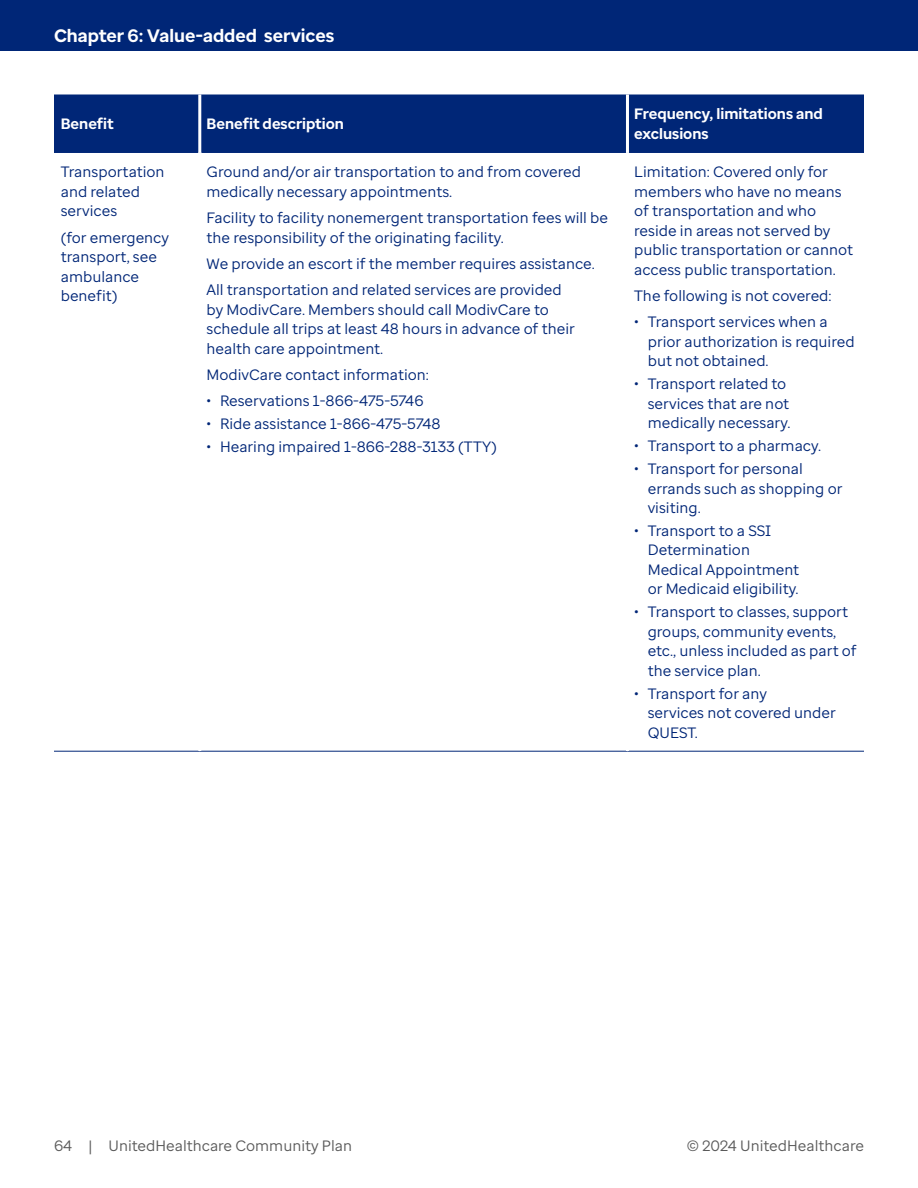
<style>
.page{position:relative;width:918px;height:1188px;background:#fff}
.page>*{position:absolute;margin:0;border:0;box-sizing:border-box;transform-origin:0 0}
.t1{font:700 18px "Enterprise Sans";color:#fff}
.Body{font:15px/19.5px "Enterprise Sans";color:#002677}
.Body-2{font:700 15px/19.5px "Enterprise Sans";color:#fff}
.t2{font:15px "Enterprise Sans";color:#5a5a5a}
</style>
<div class="page">
<div style="left:0;top:0;width:918px;height:51px;background:#002677"></div>
<div style="left:54px;top:94px;width:810px;height:58px;background:#002677"></div>
<hr style="left:54px;top:152px;width:144px;height:1px;background:#002677">
<hr style="left:201px;top:152px;width:425px;height:1px;background:#002677">
<hr style="left:629px;top:152px;width:235px;height:1px;background:#002677">
<hr style="left:54px;top:751px;width:146px;height:1px;background:#002677">
<hr style="left:200px;top:751px;width:427px;height:1px;background:#002677">
<hr style="left:627px;top:751px;width:237px;height:1px;background:#002677">
<hr style="left:198px;top:95px;width:3px;height:57px;background:#fff">
<hr style="left:626px;top:95px;width:3px;height:57px;background:#fff">
<p class="t1" style="left:54px;top:24px;width:282px">Chapter 6: Value-added services</p>
<p class="Body-2" style="left:61px;top:114px;width:55px">Benefit</p>
<p class="Body-2" style="left:207px;top:114px;width:139px">Benefit description</p>
<p class="Body-2" style="left:634px;top:104px;width:190px">Frequency, limitations and exclusions</p>
<p class="Body" style="left:61px;top:162px;width:105px">Transportation and related services</p>
<p class="Body" style="left:61px;top:228px;width:110px">(for emergency transport, see ambulance benefit)</p>
<p class="Body" style="left:207px;top:162px;width:376px">Ground and/or air transportation to and from covered medically necessary appointments.</p>
<p class="Body" style="left:207px;top:208px;width:403px">Facility to facility nonemergent transportation fees will be the responsibility of the originating facility.</p>
<p class="Body" style="left:207px;top:254px;width:390px">We provide an escort if the member requires assistance.</p>
<p class="Body" style="left:207px;top:280px;width:370px">All transportation and related services are provided by ModivCare. Members should call ModivCare to schedule all trips at least 48 hours in advance of their health care appointment.</p>
<p class="Body" style="left:207px;top:365px;width:224px">ModivCare contact information:</p>
<p class="Body" style="left:207px;top:391px;width:219px">• Reservations 1-866-475-5746</p>
<p class="Body" style="left:207px;top:414px;width:236px">• Ride assistance 1-866-475-5748</p>
<p class="Body" style="left:207px;top:437px;width:292px">• Hearing impaired 1-866-288-3133 (TTY)</p>
<p class="Body" style="left:634px;top:162px;width:220px">Limitation: Covered only for members who have no means of transportation and who reside in areas not served by public transportation or cannot access public transportation.</p>
<p class="Body" style="left:634px;top:286px;width:199px">The following is not covered:</p>
<p class="Body" style="left:648px;top:312px;width:208px;text-indent:-14px">• Transport services when a prior authorization is required but not obtained.</p>
<p class="Body" style="left:648px;top:374px;width:144px;text-indent:-14px">• Transport related to services that are not medically necessary.</p>
<p class="Body" style="left:634px;top:436px;width:188px">• Transport to a pharmacy.</p>
<p class="Body" style="left:648px;top:459px;width:196px;text-indent:-14px">• Transport for personal errands such as shopping or visiting.</p>
<p class="Body" style="left:648px;top:521px;width:153px;text-indent:-14px">• Transport to a SSI<br>Determination<br>Medical Appointment or Medicaid eligibility.</p>
<p class="Body" style="left:648px;top:602px;width:211px;text-indent:-14px">• Transport to classes, support groups, community events, etc., unless included as part of the service plan.</p>
<p class="Body" style="left:648px;top:684px;width:190px;text-indent:-14px">• Transport for any<br>services not covered under<br>QUEST.</p>
<p class="t2" style="left:54px;top:1136px;width:300px">64 | UnitedHealthcare Community Plan</p>
<p class="t2" style="left:687px;top:1136px;width:178px">© 2024 UnitedHealthcare</p>
</div>
